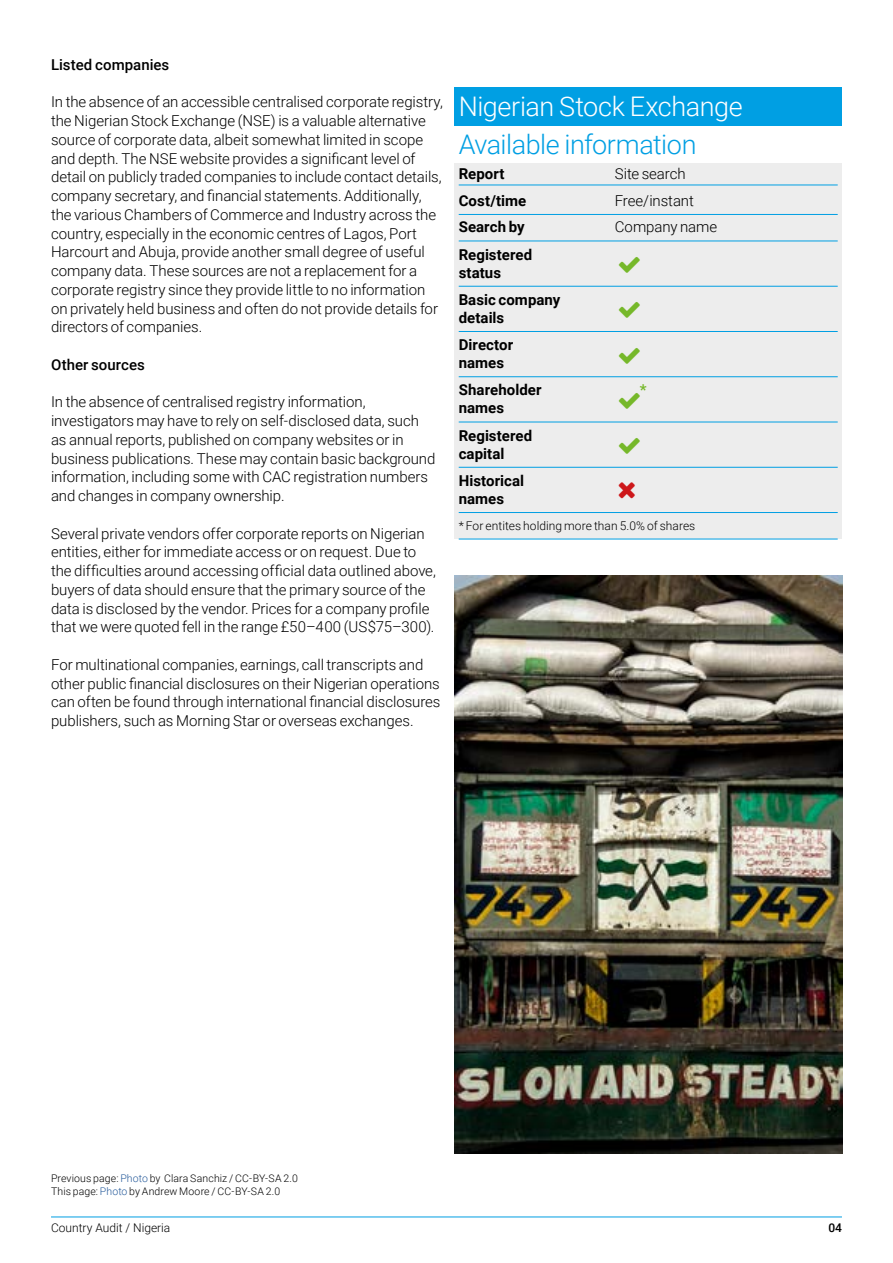
<style>
.page{position:relative;width:893px;height:1263px;background:#fff}
.page>*{position:absolute;margin:0;border:0;box-sizing:border-box;transform-origin:0 0}
.t1{font:300 27px "Roboto";letter-spacing:-.015em;color:#fff}
.t2{font:300 27px "Roboto";letter-spacing:-.02em;color:#009fe3}
.t3{font:300 15px/18.8px "Roboto";letter-spacing:-.005em;color:#000}
.t4{font:700 15px/18px "Roboto";letter-spacing:.005em;color:#000}
.t5{font:500 15px "Roboto";letter-spacing:.005em;color:#000}
.t6{font:700 15px "Roboto";color:#76b82a}
.t7{font:300 12px "Roboto";color:#000}
.t8{font:500 12px "Roboto";color:#000}
.t9{font:300 10.5px/12.6px "Roboto";letter-spacing:.01em;color:#000}
.s1{color:#275b9b}
</style>
<div class="page">
<hr style="left:51px;top:1216px;width:791px;height:1px;background:#009fe3">
<div style="left:454px;top:87px;width:388px;height:38px;background:#009fe3"></div>
<div style="left:454px;top:164px;width:388px;height:375px;background:#ededed"></div>
<hr style="left:459px;top:185px;width:379px;height:1px;background:#009fe3">
<hr style="left:459px;top:214px;width:379px;height:1px;background:#009fe3">
<hr style="left:459px;top:241px;width:379px;height:1px;background:#009fe3">
<hr style="left:459px;top:286px;width:379px;height:1px;background:#009fe3">
<hr style="left:459px;top:331px;width:379px;height:1px;background:#009fe3">
<hr style="left:459px;top:376px;width:379px;height:1px;background:#009fe3">
<hr style="left:459px;top:422px;width:379px;height:1px;background:#009fe3">
<hr style="left:459px;top:467px;width:379px;height:1px;background:#009fe3">
<hr style="left:459px;top:512px;width:379px;height:1px;background:#009fe3">
<hr style="left:459px;top:539px;width:379px;height:1px;background:#009fe3">
<img style="left:454px;top:576px;width:388px;height:577px">
<p class="t5" style="left:51px;top:54px;width:120px">Listed companies</p>
<p class="t3" style="left:51px;top:92px;width:393px">In the absence of an accessible centralised corporate registry, the Nigerian Stock Exchange (NSE) is a valuable alternative source of corporate data, albeit somewhat limited in scope and depth. The NSE website provides a significant level of detail on publicly traded companies to include contact details, company secretary, and financial statements. Additionally, the various Chambers of Commerce and Industry across the country, especially in the economic centres of Lagos, Port Harcourt and Abuja, provide another small degree of useful company data. These sources are not a replacement for a corporate registry since they provide little to no information on privately held business and often do not provide details for directors of companies.</p>
<p class="t5" style="left:51px;top:354px;width:96px">Other sources</p>
<p class="t3" style="left:51px;top:392px;width:386px">In the absence of centralised registry information, investigators may have to rely on self-disclosed data, such as annual reports, published on company websites or in business publications. These may contain basic background information, including some with CAC registration numbers and changes in company ownership.</p>
<p class="t3" style="left:51px;top:523px;width:386px">Several private vendors offer corporate reports on Nigerian entities, either for immediate access or on request. Due to the difficulties around accessing official data outlined above, buyers of data should ensure that the primary source of the data is disclosed by the vendor. Prices for a company profile that we were quoted fell in the range £50–400 (US$75–300).</p>
<p class="t3" style="left:51px;top:655px;width:391px">For multinational companies, earnings, call transcripts and other public financial disclosures on their Nigerian operations can often be found through international financial disclosures publishers, such as Morning Star or overseas exchanges.</p>
<h1 class="t1" style="left:459px;top:88px;width:286px">Nigerian Stock Exchange</h1>
<h1 class="t2" style="left:459px;top:126px;width:239px">Available information</h1>
<p class="t4" style="left:459px;top:164px;width:47px">Report</p>
<p class="t3" style="left:615px;top:164px;width:73px">Site search</p>
<p class="t4" style="left:459px;top:191px;width:69px">Cost/time</p>
<p class="t3" style="left:615px;top:190px;width:81px">Free/instant</p>
<p class="t4" style="left:459px;top:217px;width:67px">Search by</p>
<p class="t3" style="left:615px;top:217px;width:104px">Company name</p>
<p class="t4" style="left:459px;top:245px;width:75px">Registered status</p>
<p class="t4" style="left:459px;top:290px;width:103px">Basic company details</p>
<p class="t4" style="left:459px;top:335px;width:56px">Director names</p>
<p class="t4" style="left:459px;top:380px;width:84px">Shareholder</p>
<p class="t6" style="left:640px;top:379px;width:8px">*</p>
<p class="t4" style="left:459px;top:394px;width:75px;line-height:27.3px">names<br>Registered</p>
<p class="t4" style="left:459px;top:439px;width:67px;line-height:27.3px">capital<br>Historical</p>
<p class="t4" style="left:459px;top:489px;width:47px">names</p>
<p class="t7" style="left:459px;top:518px;width:238px">* For entites holding more than 5.0% of shares</p>
<p class="t9" style="left:51px;top:1172px;width:248px">Previous page: <span class="s1">Photo</span> by Clara Sanchiz / CC-BY-SA 2.0<br>This page: <span class="s1">Photo</span> by Andrew Moore / CC-BY-SA 2.0</p>
<p class="t7" style="left:51px;top:1219px;width:121px">Country Audit / Nigeria</p>
<p class="t8" style="left:828px;top:1219px;width:15px">04</p>
</div>
